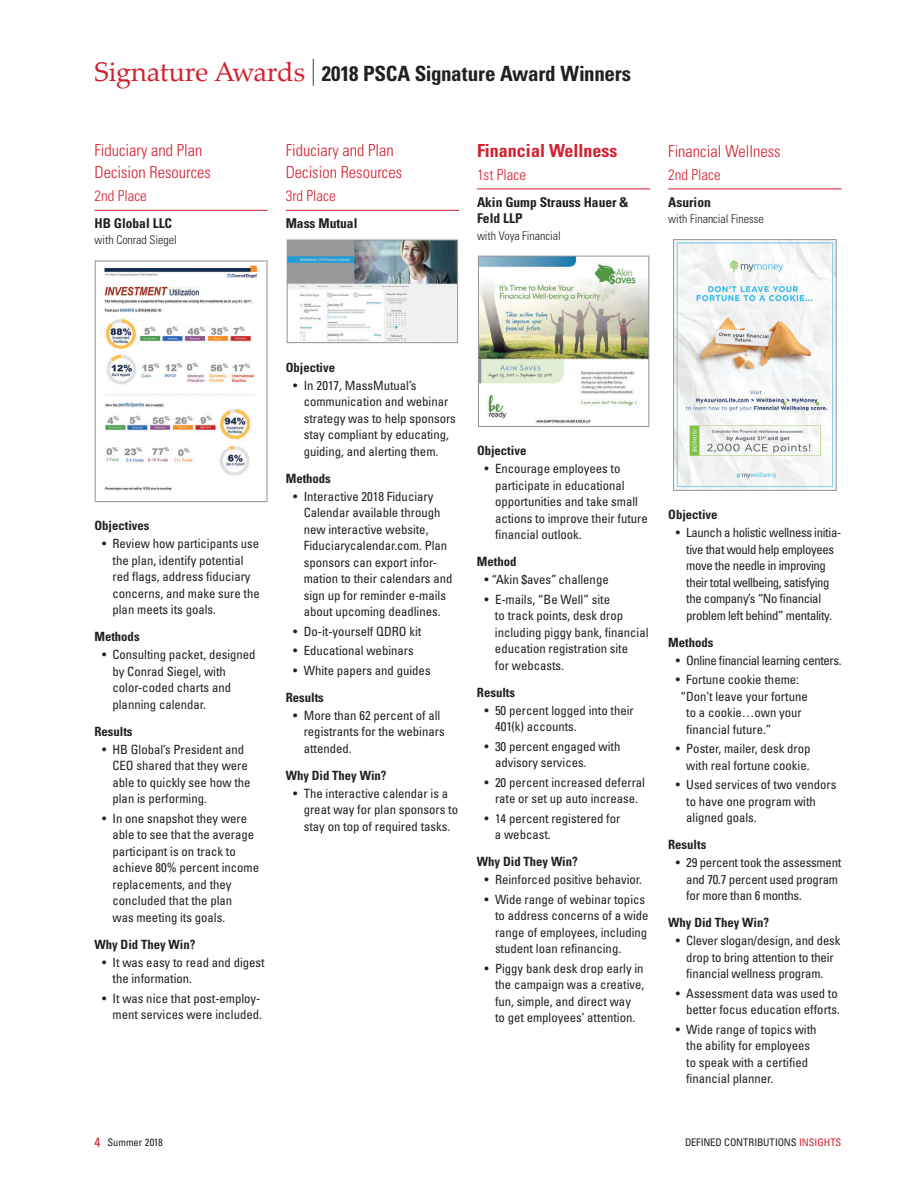
<style>
.page{position:relative;width:918px;height:1188px;background:#fff}
.page>*{position:absolute;margin:0;border:0;box-sizing:border-box;transform-origin:0 0}
._01b-_2nd_Page_Hd{font:700 condensed 21px "Univers LT Std";letter-spacing:-.01em;color:#231f20}
._81a-__1707_Sig_Awrd{font:700 condensed 18px "Univers LT Std";color:#d2202f}
._81a-__1707_Sig_Awrd-2{font:300 condensed 16.5px/22.5px "Univers LT Std";color:#d2202f}
._81b-__1707_Sig_Awrd{font:300 condensed 15px "Univers LT Std";color:#d2202f}
._81c-__1707_Sig_Awrd{font:700 condensed 13.5px/16.5px "Univers LT Std";color:#231f20}
._81q-__1707_Sig_Awrd{font:condensed 12.75px/16.5px "Univers LT Std";color:#231f20}
._81qb-__1707_Sig_Awr{font:condensed 12.75px/16.5px "Univers LT Std";color:#231f20}
._81q-__1707_Sig_Awrd-2{font:condensed 12.75px/16.5px "Univers LT Std";letter-spacing:-.025em;color:#231f20}
._81eb-__1707_Sig_Awr{font:700 condensed 12.75px "Univers LT Std";color:#231f20}
._81qbb-__1707_Sig_Aw{font:condensed 12.75px "Univers LT Std";color:#231f20}
._81e-__1707_Sig_Awrd{font:700 condensed 12.75px "Univers LT Std";color:#231f20}
._81q-__1707_Sig_Awrd-3{font:condensed 12.75px "Univers LT Std";letter-spacing:-.03em;color:#231f20}
._81d-__1707_Sig_Awrd{font:300 condensed 12px "Univers LT Std";color:#231f20}
.t1{font:condensed 10.5px "Univers LT Std";color:#231f20}
.s1{font-family:"Palatino Linotype";font-weight:400;font-stretch:normal;font-size:27px;color:#d2202f}
.s2{font-weight:400;font-size:27px}
.s3{font-size:13.5px;color:#d2202f}
.s4{color:#d2202f}
</style>
<div class="page">
<hr style="left:94px;top:210px;width:174px;height:1px;background:#d2202f">
<img style="left:104px;top:265px;width:155px;height:226px">
<div style="left:95px;top:261px;width:172px;height:241px;border:1px solid #939598"></div>
<hr style="left:286px;top:210px;width:173px;height:1px;background:#d2202f">
<img style="left:289px;top:242px;width:167px;height:99px">
<div style="left:287px;top:240px;width:171px;height:103px;border:1px solid #939598"></div>
<hr style="left:477px;top:189px;width:173px;height:1px;background:#d2202f">
<img style="left:480px;top:258px;width:167px;height:167px">
<div style="left:478px;top:256px;width:171px;height:171px;border:1px solid #939598"></div>
<hr style="left:668px;top:189px;width:174px;height:1px;background:#d2202f">
<img style="left:675px;top:241px;width:160px;height:248px">
<div style="left:673px;top:239px;width:164px;height:252px;border:1px solid #939598"></div>
<p class="_01b-_2nd_Page_Hd" style="left:94px;top:60px;width:538px"><span class="s1">Signature Awards</span> <span class="s2">|</span> 2018 PSCA Signature Award Winners</p>
<p class="_81a-__1707_Sig_Awrd-2" style="left:94px;top:139px;width:118px">Fiduciary and Plan<br>Decision Resources</p>
<p class="_81b-__1707_Sig_Awrd" style="left:94px;top:187px;width:54px">2nd Place</p>
<p class="_81c-__1707_Sig_Awrd" style="left:94px;top:215px;width:79px">HB Global LLC</p>
<p class="_81d-__1707_Sig_Awrd" style="left:94px;top:233px;width:84px">with Conrad Siegel</p>
<p class="_81a-__1707_Sig_Awrd-2" style="left:286px;top:139px;width:118px">Fiduciary and Plan<br>Decision Resources</p>
<p class="_81b-__1707_Sig_Awrd" style="left:286px;top:187px;width:51px">3rd Place</p>
<p class="_81c-__1707_Sig_Awrd" style="left:286px;top:215px;width:73px">Mass Mutual</p>
<p class="_81a-__1707_Sig_Awrd" style="left:477px;top:140px;width:142px">Financial Wellness</p>
<p class="_81b-__1707_Sig_Awrd" style="left:477px;top:165px;width:51px">1st Place</p>
<p class="_81c-__1707_Sig_Awrd" style="left:477px;top:193px;width:153px">Akin Gump Strauss Hauer &amp;<br>Feld LLP</p>
<p class="_81d-__1707_Sig_Awrd" style="left:477px;top:228px;width:85px">with Voya Financial</p>
<p class="_81a-__1707_Sig_Awrd-2" style="left:668px;top:140px;width:114px">Financial Wellness</p>
<p class="_81b-__1707_Sig_Awrd" style="left:668px;top:165px;width:54px">2nd Place</p>
<p class="_81c-__1707_Sig_Awrd" style="left:668px;top:193px;width:44px">Asurion</p>
<p class="_81d-__1707_Sig_Awrd" style="left:668px;top:212px;width:97px">with Financial Finesse</p>
<p class="_81e-__1707_Sig_Awrd" style="left:94px;top:518px;width:57px">Objectives</p>
<p class="_81q-__1707_Sig_Awrd" style="left:112px;top:535px;width:149px;text-indent:-10px">• Review how participants use the plan, identify potential red flags, address fiduciary concerns, and make sure the plan meets its goals.</p>
<p class="_81eb-__1707_Sig_Awr" style="left:94px;top:629px;width:47px">Methods</p>
<p class="_81q-__1707_Sig_Awrd" style="left:112px;top:646px;width:145px;text-indent:-10px">• Consulting packet, designed by Conrad Siegel, with color-coded charts and planning calendar.</p>
<p class="_81eb-__1707_Sig_Awr" style="left:94px;top:724px;width:40px">Results</p>
<p class="_81q-__1707_Sig_Awrd" style="left:112px;top:741px;width:140px;text-indent:-10px">• HB Global’s President and<br>CEO shared that they were able to quickly see how the plan is performing.</p>
<p class="_81qb-__1707_Sig_Awr" style="left:112px;top:810px;width:148px;text-indent:-10px">• In one snapshot they were able to see that the average participant is on track to achieve 80% percent income replacements, and they concluded that the plan<br>was meeting its goals.</p>
<p class="_81eb-__1707_Sig_Awr" style="left:94px;top:937px;width:102px">Why Did They Win?</p>
<p class="_81q-__1707_Sig_Awrd" style="left:112px;top:954px;width:154px;text-indent:-10px">• It was easy to read and digest the information.</p>
<p class="_81qb-__1707_Sig_Awr" style="left:102px;top:990px;width:161px;text-align:right">• It was nice that post-employ&shy;ment services were included.</p>
<p class="_81e-__1707_Sig_Awrd" style="left:286px;top:359px;width:51px">Objective</p>
<p class="_81q-__1707_Sig_Awrd" style="left:304px;top:377px;width:154px;text-indent:-10px">• In 2017, MassMutual’s communication and webinar strategy was to help sponsors stay compliant by educating, guiding, and alerting them.</p>
<p class="_81eb-__1707_Sig_Awr" style="left:286px;top:470px;width:47px">Methods</p>
<p class="_81q-__1707_Sig_Awrd" style="left:304px;top:488px;width:150px;text-indent:-10px">• Interactive 2018 Fiduciary<br>Calendar available through new interactive website,<br>Fiduciarycalendar.com. Plan sponsors can export infor&shy;mation to their calendars and sign up for reminder e-mails about upcoming deadlines.</p>
<p class="_81qb-__1707_Sig_Awr" style="left:293px;top:623px;width:130px">• Do-it-yourself QDRO kit</p>
<p class="_81qb-__1707_Sig_Awr" style="left:293px;top:642px;width:122px">• Educational webinars</p>
<p class="_81qb-__1707_Sig_Awr" style="left:293px;top:662px;width:139px">• White papers and guides</p>
<p class="_81eb-__1707_Sig_Awr" style="left:286px;top:689px;width:40px">Results</p>
<p class="_81q-__1707_Sig_Awrd" style="left:304px;top:707px;width:142px;text-indent:-10px">• More than 62 percent of all registrants for the webinars attended.</p>
<p class="_81eb-__1707_Sig_Awr" style="left:286px;top:767px;width:102px">Why Did They Win?</p>
<p class="_81q-__1707_Sig_Awrd" style="left:304px;top:785px;width:156px;text-indent:-10px">• The interactive calendar is a great way for plan sponsors to stay on top of required tasks.</p>
<p class="_81e-__1707_Sig_Awrd" style="left:477px;top:443px;width:51px">Objective</p>
<p class="_81q-__1707_Sig_Awrd" style="left:495px;top:460px;width:154px;text-indent:-10px">• Encourage employees to participate in educational opportunities and take small actions to improve their future financial outlook.</p>
<p class="_81eb-__1707_Sig_Awr" style="left:477px;top:554px;width:41px">Method</p>
<p class="_81q-__1707_Sig_Awrd" style="left:484px;top:571px;width:126px">• “Akin $aves” challenge</p>
<p class="_81qb-__1707_Sig_Awr" style="left:495px;top:591px;width:155px;text-indent:-10px">• E-mails, “Be Well” site<br>to track points, desk drop including piggy bank, financial education registration site<br>for webcasts.</p>
<p class="_81eb-__1707_Sig_Awr" style="left:477px;top:684px;width:40px">Results</p>
<p class="_81q-__1707_Sig_Awrd" style="left:495px;top:702px;width:140px;text-indent:-10px">• 50 percent logged into their<br>401(k) accounts.</p>
<p class="_81qb-__1707_Sig_Awr" style="left:495px;top:738px;width:127px;text-indent:-10px">• 30 percent engaged with advisory services.</p>
<p class="_81qb-__1707_Sig_Awr" style="left:484px;top:774px;width:162px;text-align:center">• 20 percent increased deferral rate or set up auto increase.</p>
<p class="_81qb-__1707_Sig_Awr" style="left:495px;top:810px;width:127px;text-indent:-10px">• 14 percent registered for a webcast.</p>
<p class="_81eb-__1707_Sig_Awr" style="left:477px;top:854px;width:102px">Why Did They Win?</p>
<p class="_81q-__1707_Sig_Awrd" style="left:484px;top:871px;width:159px">• Reinforced positive behavior.</p>
<p class="_81qb-__1707_Sig_Awr" style="left:495px;top:891px;width:155px;text-indent:-10px">• Wide range of webinar topics to address concerns of a wide range of employees, including student loan refinancing.</p>
<p class="_81qb-__1707_Sig_Awr" style="left:495px;top:960px;width:151px;text-indent:-10px">• Piggy bank desk drop early in the campaign was a creative, fun, simple, and direct way<br>to get employees’ attention.</p>
<p class="_81e-__1707_Sig_Awrd" style="left:668px;top:507px;width:51px">Objective</p>
<p class="_81q-__1707_Sig_Awrd-2" style="left:686px;top:524px;width:157px;text-indent:-10px">• Launch a holistic wellness initia&shy;tive that would help employees move the needle in improving their total wellbeing, satisfying the company’s “No financial problem left behind” mentality.</p>
<p class="_81eb-__1707_Sig_Awr" style="left:668px;top:634px;width:47px">Methods</p>
<p class="_81q-__1707_Sig_Awrd-3" style="left:676px;top:652px;width:167px">• Online financial learning centers.</p>
<p class="_81qbb-__1707_Sig_Aw" style="left:676px;top:672px;width:125px">• Fortune cookie theme:</p>
<p class="_81qbb-__1707_Sig_Aw" style="left:680px;top:688px;width:129px">“Don’t leave your fortune</p>
<p class="_81qbb-__1707_Sig_Aw" style="left:686px;top:705px;width:117px">to a cookie…own your</p>
<p class="_81qbb-__1707_Sig_Aw" style="left:686px;top:721px;width:87px">financial future.”</p>
<p class="_81qb-__1707_Sig_Awr" style="left:676px;top:740px;width:136px;text-align:right">• Poster, mailer, desk drop with real fortune cookie.</p>
<p class="_81qb-__1707_Sig_Awr" style="left:686px;top:776px;width:152px;text-indent:-10px">• Used services of two vendors to have one program with aligned goals.</p>
<p class="_81eb-__1707_Sig_Awr" style="left:668px;top:837px;width:40px">Results</p>
<p class="_81q-__1707_Sig_Awrd" style="left:686px;top:854px;width:157px;text-indent:-10px">• 29 percent took the assessment and 70.7 percent used program for more than 6 months.</p>
<p class="_81eb-__1707_Sig_Awr" style="left:668px;top:915px;width:102px">Why Did They Win?</p>
<p class="_81q-__1707_Sig_Awrd" style="left:676px;top:932px;width:166px;text-align:center">• Clever slogan/design, and desk drop to bring attention to their financial wellness program.</p>
<p class="_81qb-__1707_Sig_Awr" style="left:676px;top:985px;width:166px;text-align:right">• Assessment data was used to better focus education efforts.</p>
<p class="_81qb-__1707_Sig_Awr" style="left:686px;top:1021px;width:132px;text-indent:-10px">• Wide range of topics with the ability for employees to speak with a certified financial planner.</p>
<p class="t1" style="left:94px;top:1136px;width:70px"><span class="s3">4</span> Summer 2018</p>
<p class="t1" style="left:685px;top:1136px;width:158px">DEFINED CONTRIBUTIONS <span class="s4">INSIGHTS</span></p>
</div>
